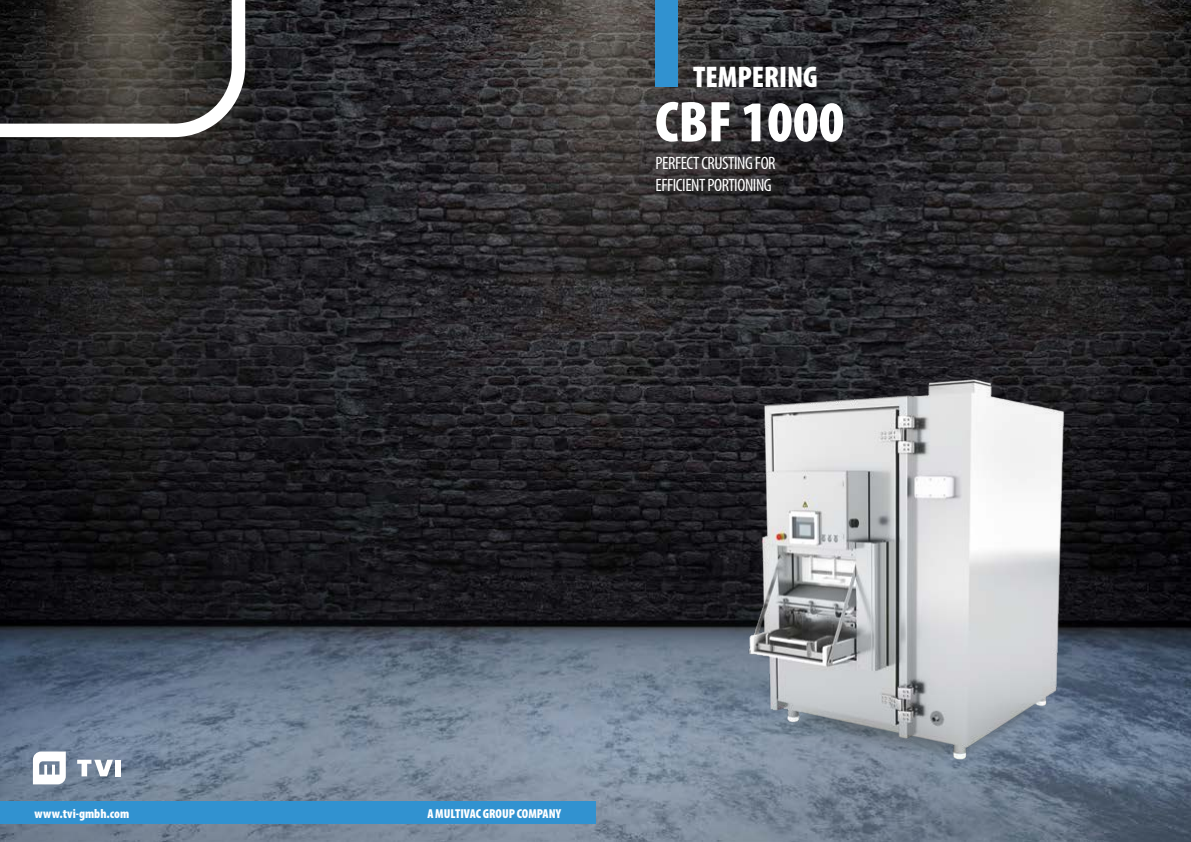
<style>
.page{position:relative;width:1191px;height:842px;background:#fff}
.page>*{position:absolute;margin:0;border:0;box-sizing:border-box;transform-origin:0 0}
.t1{font:58px "Myriad Variable Concept";color:#fff}
.t2{font:30px "Myriad Variable Concept";color:#fff}
.t3{font:18px/21.6px "Myriad Variable Concept";letter-spacing:-.025em;color:#fff}
.t4{font:13px "Myriad Variable Concept";color:#fff}
</style>
<div class="page">
<img style="left:0;top:0;width:1191px;height:842px">
<div style="left:655px;top:0;width:23px;height:87px;background:#3192d0"></div>
<img style="left:514px;top:319px;width:677px;height:505px">
<div style="left:0;top:802px;width:595px;height:22px;background:#3192d0"></div>
<svg style="left:0;top:0;width:252px;height:144px"></svg>
<svg style="left:33px;top:751px;width:33px;height:33px"></svg>
<svg style="left:77px;top:760px;width:36px;height:16px"></svg>
<div style="left:116px;top:760px;width:5px;height:16px;background:#fff"></div>
<h2 class="t2" style="left:693px;top:59px;width:126px">TEMPERING</h2>
<h1 class="t1" style="left:655px;top:88px;width:191px">CBF 1000</h1>
<p class="t3" style="left:655px;top:152px;width:122px">PERFECT CRUSTING FOR<br>EFFICIENT PORTIONING</p>
<p class="t4" style="left:34px;top:806px;width:96px">www.tvi-gmbh.com</p>
<p class="t4" style="left:427px;top:806px;width:135px">A MULTIVAC GROUP COMPANY</p>
</div>
